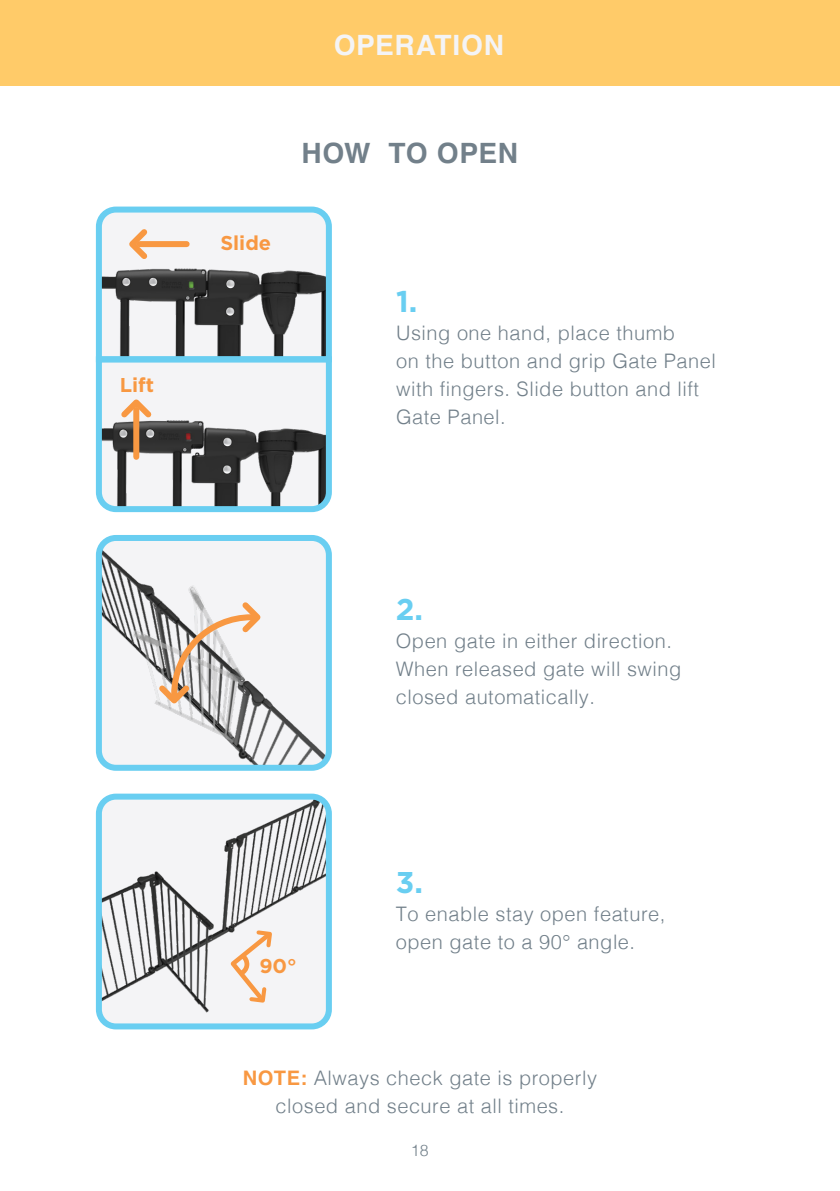
<style>
.page{position:relative;width:840px;height:1191px;background:#fff}
.page>*{position:absolute;margin:0;border:0;box-sizing:border-box;transform-origin:0 0}
.t1{font:700 30px "Gotham";color:#69cef1}
.t2{font:700 28px "Helvetica";letter-spacing:.025em;color:#f4f4f6}
.t3{font:700 28px "Helvetica";letter-spacing:.02em;color:#72808a}
.t4{font:300 20px/28px "Helvetica";letter-spacing:.025em;color:#72808a}
.t5{font:700 20px "Gotham";color:#f89842}
.t6{font:300 16px "Helvetica";color:#72808a}
.s1{font-weight:700;color:#f89842}
</style>
<div class="page">
<img style="left:103px;top:800px;width:222px;height:222px">
<img style="left:103px;top:542px;width:222px;height:221px">
<div style="left:0;top:0;width:838px;height:86px;background:#ffcb69"></div>
<div style="left:96px;top:535px;width:236px;height:235px;border:6px solid #69cef1;border-radius:17px"></div>
<div style="left:96px;top:793px;width:236px;height:236px;border:6px solid #69cef1;border-radius:17px"></div>
<svg style="left:226px;top:928px;width:48px;height:77px"></svg>
<svg style="left:154px;top:597px;width:112px;height:112px"></svg>
<svg style="left:95px;top:206px;width:237px;height:307px"></svg>
<p class="t5" style="left:120px;top:373px;width:36px">Lift</p>
<h2 class="t2" style="left:333px;top:28px;width:172px">OPERATION</h2>
<p class="t5" style="left:220px;top:231px;width:52px">Slide</p>
<h2 class="t3" style="left:301px;top:136px;width:218px">HOW TO OPEN</h2>
<h1 class="t1" style="left:396px;top:284px;width:23px">1.</h1>
<p class="t4" style="left:396px;top:318px;width:321px">Using one hand, place thumb<br>on the button and grip Gate Panel with fingers. Slide button and lift<br>Gate Panel.</p>
<h1 class="t1" style="left:395px;top:592px;width:29px">2.</h1>
<p class="t4" style="left:395px;top:625px;width:287px">Open gate in either direction.<br>When released gate will swing closed automatically.</p>
<p class="t5" style="left:259px;top:954px;width:39px">90°</p>
<h1 class="t1" style="left:395px;top:865px;width:29px">3.</h1>
<p class="t4" style="left:395px;top:898px;width:271px">To enable stay open feature, open gate to a 90° angle.</p>
<p class="t4" style="left:243px;top:1062px;width:355px;text-align:center"><span class="s1">NOTE:</span> Always check gate is properly closed and secure at all times.</p>
<p class="t6" style="left:410px;top:1136px;width:20px">18</p>
</div>
